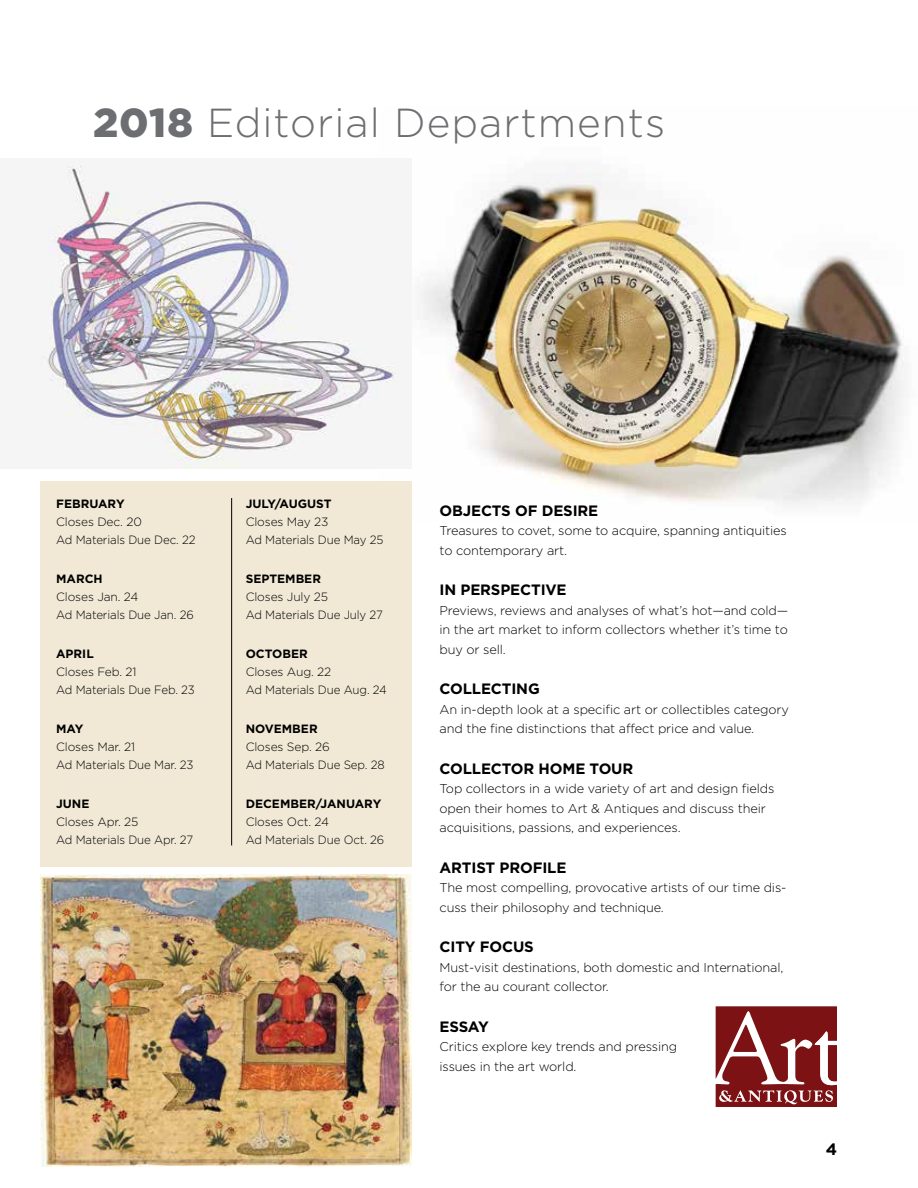
<style>
.page{position:relative;width:918px;height:1188px;background:#fff}
.page>*{position:absolute;margin:0;border:0;box-sizing:border-box;transform-origin:0 0}
.t1{font:300 40.5px "Gotham";letter-spacing:.025em;color:#6d6e71}
.t2{font:700 16.5px "Gotham";color:#000}
.t3{font:700 15px "Gotham";letter-spacing:-.01em;color:#000}
.t4{font:300 12.75px/19.5px "Gotham";letter-spacing:-.01em;color:#000}
.t5{font:300 12px/18px "Gotham";letter-spacing:-.01em;color:#000}
.t6{font:700 12px "Gotham";color:#000}
.s1{font-weight:900}
</style>
<div class="page">
<img style="left:379px;top:171px;width:525px;height:334px">
<svg style="left:715px;top:1006px;width:122px;height:101px"></svg>
<img style="left:41px;top:165px;width:371px;height:304px">
<div style="left:40px;top:482px;width:262px;height:385px;background:#f1e9d6"></div>
<div style="left:260px;top:482px;width:152px;height:385px;background:#f1e9d6"></div>
<hr style="left:231px;top:498px;width:1px;height:347px;background:#000">
<img style="left:40px;top:874px;width:372px;height:293px">
<h1 class="t1" style="left:93px;top:101px;width:574px"><span class="s1">2018</span> Editorial Departments</h1>
<p class="t6" style="left:56px;top:497px;width:70px">FEBRUARY</p>
<p class="t5" style="left:56px;top:513px;width:141px">Closes Dec. 20<br>Ad Materials Due Dec. 22</p>
<p class="t6" style="left:56px;top:572px;width:48px">MARCH</p>
<p class="t5" style="left:56px;top:588px;width:139px">Closes Jan. 24<br>Ad Materials Due Jan. 26</p>
<p class="t6" style="left:56px;top:647px;width:39px">APRIL</p>
<p class="t5" style="left:56px;top:663px;width:140px">Closes Feb. 21<br>Ad Materials Due Feb. 23</p>
<p class="t6" style="left:56px;top:722px;width:29px">MAY</p>
<p class="t5" style="left:56px;top:738px;width:139px">Closes Mar. 21<br>Ad Materials Due Mar. 23</p>
<p class="t6" style="left:56px;top:797px;width:35px">JUNE</p>
<p class="t5" style="left:56px;top:813px;width:139px">Closes Apr. 25<br>Ad Materials Due Apr. 27</p>
<p class="t6" style="left:246px;top:497px;width:87px">JULY/AUGUST</p>
<p class="t5" style="left:246px;top:513px;width:139px">Closes May 23<br>Ad Materials Due May 25</p>
<p class="t6" style="left:246px;top:572px;width:77px">SEPTEMBER</p>
<p class="t5" style="left:246px;top:588px;width:139px">Closes July 25<br>Ad Materials Due July 27</p>
<p class="t6" style="left:246px;top:647px;width:64px">OCTOBER</p>
<p class="t5" style="left:246px;top:663px;width:143px">Closes Aug. 22<br>Ad Materials Due Aug. 24</p>
<p class="t6" style="left:246px;top:722px;width:73px">NOVEMBER</p>
<p class="t5" style="left:246px;top:738px;width:141px">Closes Sep. 26<br>Ad Materials Due Sep. 28</p>
<p class="t6" style="left:246px;top:797px;width:137px">DECEMBER/JANUARY</p>
<p class="t5" style="left:246px;top:813px;width:140px">Closes Oct. 24<br>Ad Materials Due Oct. 26</p>
<p class="t3" style="left:440px;top:502px;width:160px">OBJECTS OF DESIRE</p>
<p class="t4" style="left:440px;top:521px;width:349px">Treasures to covet, some to acquire, spanning antiquities to contemporary art.</p>
<p class="t3" style="left:440px;top:581px;width:129px">IN PERSPECTIVE</p>
<p class="t4" style="left:440px;top:600px;width:350px;text-align:justify">Previews, reviews and analyses of what’s hot—and cold— in the art market to inform collectors whether it’s time to buy or sell.</p>
<p class="t3" style="left:440px;top:680px;width:102px">COLLECTING</p>
<p class="t4" style="left:440px;top:699px;width:351px">An in-depth look at a specific art or collectibles category and the fine distinctions that affect price and value.</p>
<p class="t3" style="left:440px;top:760px;width:195px">COLLECTOR HOME TOUR</p>
<p class="t4" style="left:440px;top:779px;width:336px">Top collectors in a wide variety of art and design fields open their homes to Art &amp; Antiques and discuss their acquisitions, passions, and experiences.</p>
<p class="t3" style="left:440px;top:859px;width:128px">ARTIST PROFILE</p>
<p class="t4" style="left:440px;top:878px;width:348px">The most compelling, provocative artists of our time dis&shy;cuss their philosophy and technique.</p>
<p class="t3" style="left:440px;top:938px;width:96px">CITY FOCUS</p>
<p class="t4" style="left:440px;top:957px;width:345px">Must-visit destinations, both domestic and International, for the au courant collector.</p>
<p class="t3" style="left:440px;top:1018px;width:51px">ESSAY</p>
<p class="t4" style="left:440px;top:1037px;width:239px">Critics explore key trends and pressing issues in the art world.</p>
<p class="t2" style="left:826px;top:1140px;width:13px">4</p>
</div>
